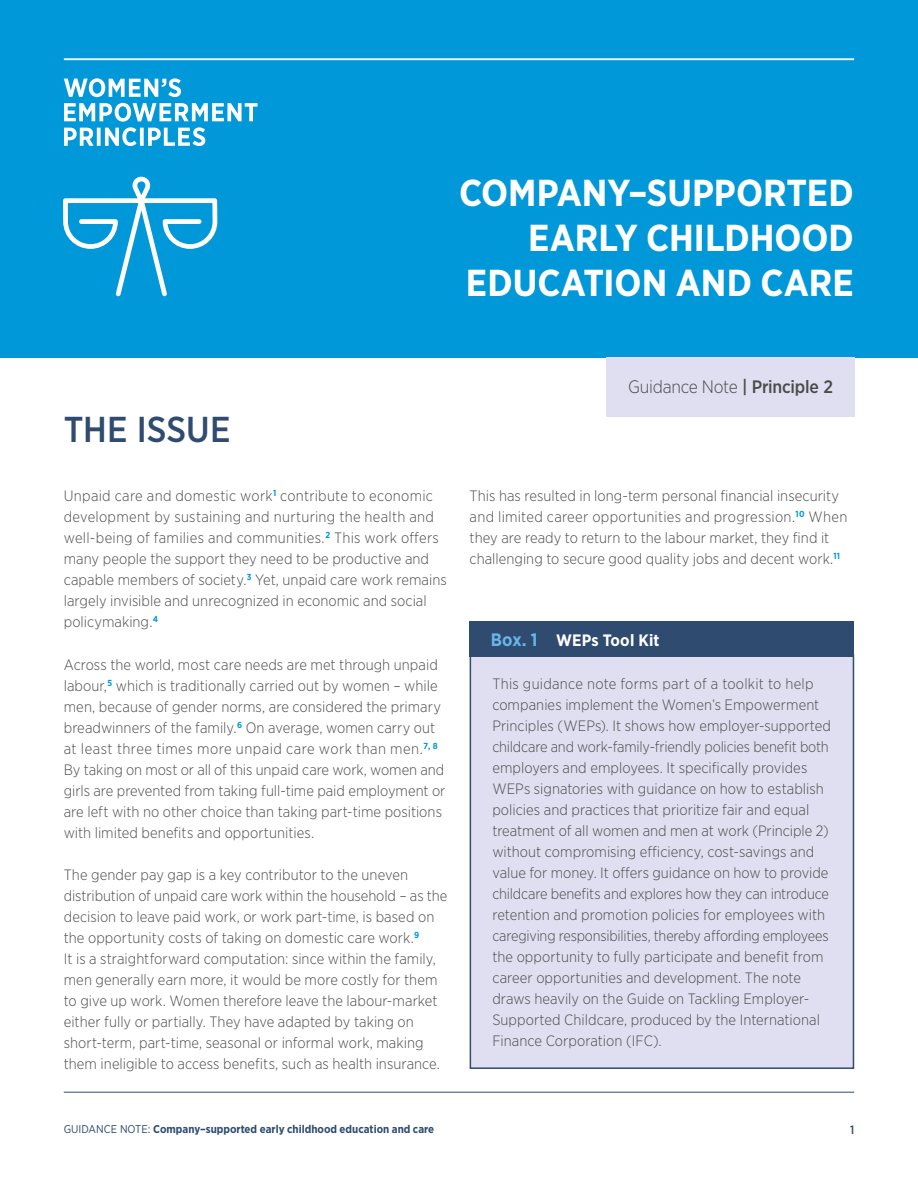
<style>
.page{position:relative;width:918px;height:1188px;background:#fff}
.page>*{position:absolute;margin:0;border:0;box-sizing:border-box;transform-origin:0 0}
.t1{font:700 37.5px/45px "Gotham Narrow";color:#fff;text-align:right}
.t2{font:500 36px "Gotham Narrow";color:#304b70}
.t3{font:300 18px "Gotham Narrow";letter-spacing:-.015em;color:#4b4b4a}
.t4{font:700 16.5px "Gotham Narrow";letter-spacing:.01em;color:#fff}
.t5{font:300 15px/21px "Gotham Narrow";letter-spacing:.005em;color:#4b4b4a}
.t6{font:500 12px "Gotham Narrow";color:#304b70}
.t7{font:700 11.25px "Gotham Narrow";color:#304b70}
.s1{font-weight:500}
.s2{font-size:18px;color:#68b6e6}
.s3{font-weight:400}
</style>
<div class="page">
<hr style="left:64px;top:1092px;width:790px;height:1px;background:#304b70">
<div style="left:0;top:0;width:918px;height:357px;background:#0098d9"></div>
<svg style="left:64px;top:78px;width:117px;height:19px"></svg>
<svg style="left:64px;top:103px;width:194px;height:43px"></svg>
<svg style="left:64px;top:58px;width:790px;height:2px;background:#d7eff9"></svg>
<div style="left:470px;top:655px;width:383px;height:413px;background:#e0dff1"></div>
<div style="left:470px;top:654px;width:384px;height:415px;border:2px solid #304b70"></div>
<div style="left:470px;top:621px;width:384px;height:36px;background:#304b70"></div>
<div style="left:606px;top:357px;width:248px;height:60px;background:#e0dff1"></div>
<svg style="left:63px;top:177px;width:154px;height:119px"></svg>
<h1 class="t1" style="left:459px;top:170px;width:396px">COMPANY–SUPPORTED<br>EARLY CHILDHOOD<br>EDUCATION AND CARE</h1>
<h2 class="t2" style="left:64px;top:407px;width:168px">THE ISSUE</h2>
<p class="t5" style="left:64px;top:485px;width:385px">Unpaid care and domestic work<sup>1</sup> contribute to economic development by sustaining and nurturing the health and well-being of families and communities.<sup>2</sup> This work offers many people the support they need to be productive and capable members of society.<sup>3</sup> Yet, unpaid care work remains largely invisible and unrecognized in economic and social policymaking.<sup>4</sup></p>
<p class="t5" style="left:64px;top:654px;width:383px">Across the world, most care needs are met through unpaid labour,<sup>5</sup> which is traditionally carried out by women – while men, because of gender norms, are considered the primary breadwinners of the family.<sup>6</sup> On average, women carry out at least three times more unpaid care work than men.<sup>7,</sup> <sup>8<br></sup>By taking on most or all of this unpaid care work, women and girls are prevented from taking full-time paid employment or are left with no other choice than taking part-time positions with limited benefits and opportunities.</p>
<p class="t5" style="left:64px;top:864px;width:385px">The gender pay gap is a key contributor to the uneven distribution of unpaid care work within the household – as the decision to leave paid work, or work part-time, is based on the opportunity costs of taking on domestic care work.<sup>9<br></sup>It is a straightforward computation: since within the family, men generally earn more, it would be more costly for them to give up work. Women therefore leave the labour-market either fully or partially. They have adapted by taking on short-term, part-time, seasonal or informal work, making them ineligible to access benefits, such as health insurance.</p>
<p class="t3" style="left:628px;top:375px;width:206px">Guidance Note <span class="s1">| Principle 2</span></p>
<p class="t5" style="left:470px;top:485px;width:379px">This has resulted in long-term personal financial insecurity and limited career opportunities and progression.<sup>10</sup> When they are ready to return to the labour market, they find it challenging to secure good quality jobs and decent work.<sup>11</sup></p>
<p class="t4" style="left:491px;top:630px;width:170px"><span class="s2">Box. 1</span> WEPs Tool Kit</p>
<p class="t5" style="left:492px;top:673px;width:340px">This guidance note forms part of a toolkit to help companies implement the Women’s Empowerment Principles (WEPs). It shows how employer-supported childcare and work-family-friendly policies benefit both employers and employees. It specifically provides WEPs signatories with guidance on how to establish policies and practices that prioritize fair and equal treatment of all women and men at work (Principle 2) without compromising efficiency, cost-savings and value for money. It offers guidance on how to provide childcare benefits and explores how they can introduce retention and promotion policies for employees with caregiving responsibilities, thereby affording employees the opportunity to fully participate and benefit from career opportunities and development. The note draws heavily on the Guide on Tackling Employer-Supported Childcare, produced by the International Finance Corporation (IFC).</p>
<p class="t7" style="left:64px;top:1122px;width:372px"><span class="s3">GUIDANCE NOTE:</span> Company–supported early childhood education and care</p>
<p class="t6" style="left:850px;top:1122px;width:6px">1</p>
</div>
